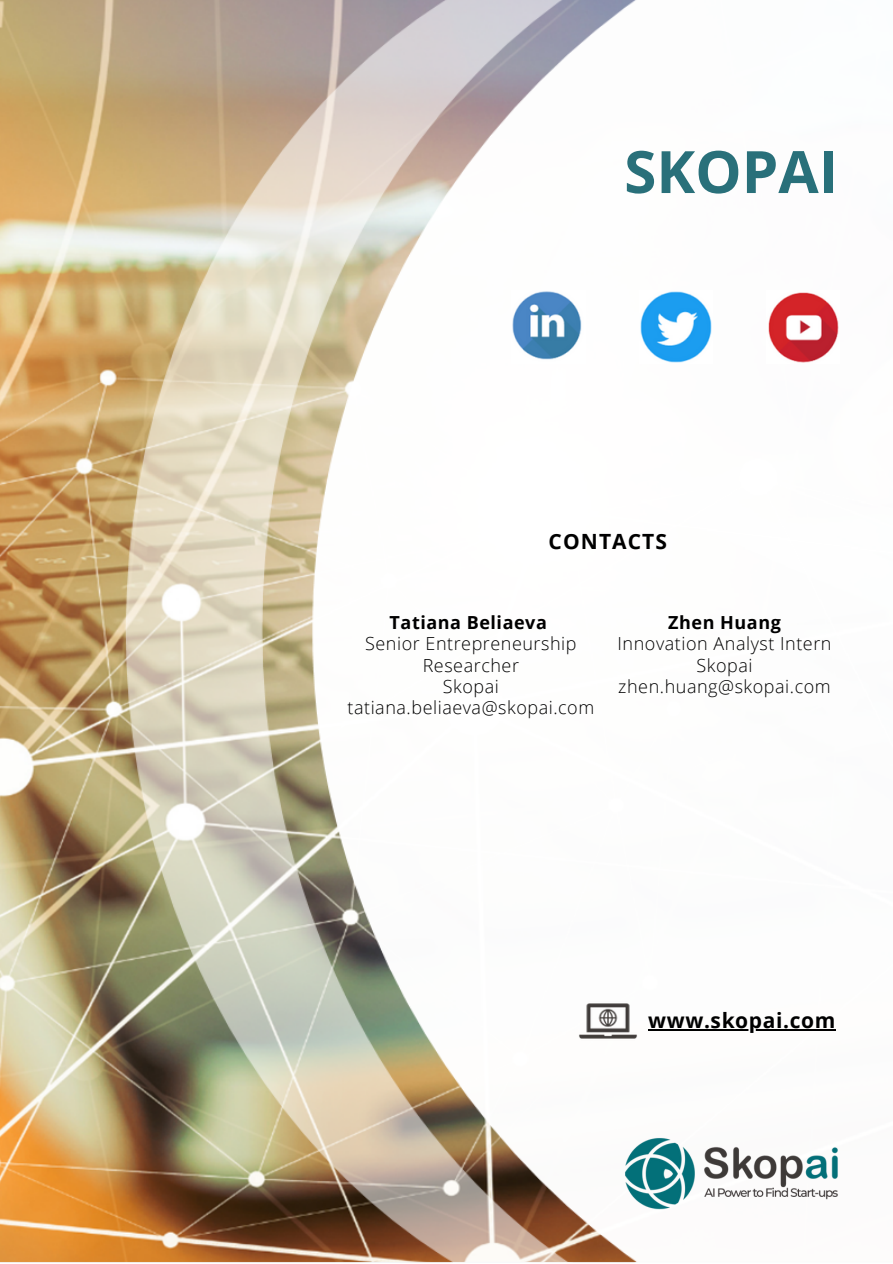
<style>
.page{position:relative;width:893px;height:1264px;background:#fff}
.page>*{position:absolute;margin:0;border:0;box-sizing:border-box;transform-origin:0 0}
.t1{font:700 58.5px "Open Sans";color:#29707a}
.t2{font:700 21px "Open Sans";letter-spacing:.03em;color:#000}
.t3{font:700 21px "Open Sans";letter-spacing:.05em;color:#000}
.t4{font:300 18px/21.3px "Open Sans";letter-spacing:.03em;color:#000;text-align:center}
.t5{font:700 18px "Open Sans";letter-spacing:.03em;color:#000}
</style>
<div class="page">
<img style="left:0;top:0;width:836px;height:1262px">
<img style="left:624px;top:1133px;width:214px;height:79px">
<img style="left:578px;top:991px;width:59px;height:59px">
<img style="left:512px;top:291px;width:73px;height:73px">
<img style="left:639px;top:291px;width:73px;height:73px">
<img style="left:766px;top:291px;width:73px;height:73px">
<hr style="left:648px;top:1029px;width:188px;height:1px;background:#000">
<p class="t1" style="left:624px;top:130px;width:215px">SKOPAI</p>
<p class="t3" style="left:548px;top:526px;width:120px">CONTACTS</p>
<p class="t5" style="left:389px;top:609px;width:159px">Tatiana Beliaeva</p>
<p class="t4" style="left:365px;top:632px;width:213px">Senior Entrepreneurship<br>Researcher</p>
<p class="t4" style="left:443px;top:675px;width:58px">Skopai</p>
<p class="t4" style="left:347px;top:696px;width:248px">tatiana.beliaeva@skopai.com</p>
<p class="t5" style="left:668px;top:609px;width:114px">Zhen Huang</p>
<p class="t4" style="left:617px;top:632px;width:215px">Innovation Analyst Intern</p>
<p class="t4" style="left:696px;top:654px;width:58px">Skopai</p>
<p class="t4" style="left:618px;top:675px;width:214px">zhen.huang@skopai.com</p>
<p class="t2" style="left:648px;top:1005px;width:189px">www.skopai.com</p>
</div>
